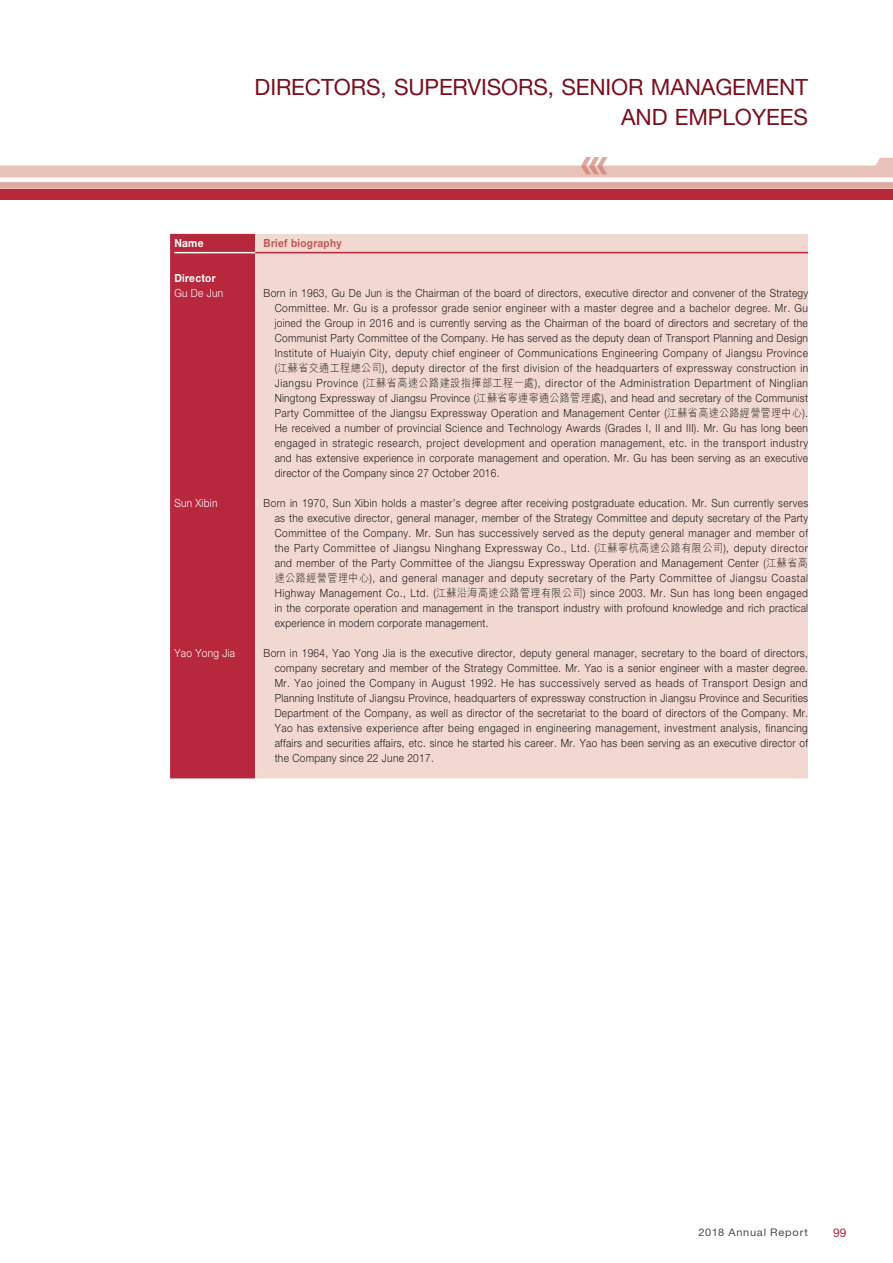
<style>
.page{position:relative;width:893px;height:1263px;background:#fff}
.page>*{position:absolute;margin:0;border:0;box-sizing:border-box;transform-origin:0 0}
.t1{font:22.5px/30px "Helvetica Neue LT Std";letter-spacing:-.005em;color:#79101f;text-align:right}
.t2{font:12px "Helvetica Neue LT Std";color:#b7283c}
.t3{font:300 11.25px/15px "Helvetica Neue LT Std";letter-spacing:.03em;color:#231f20;text-align:justify;scale:.9 1}
.t4{font:300 11.25px "Helvetica Neue LT Std";letter-spacing:.03em;color:#fff;scale:.9 1}
.t5{font:700 11.25px "Helvetica Neue LT Std";letter-spacing:.03em;color:#c35654;scale:.9 1}
.t6{font:700 11.25px "Helvetica Neue LT Std";letter-spacing:.03em;color:#fff;scale:.9 1}
.t7{font:10.5px "Helvetica Neue LT Std";letter-spacing:.07em;color:#4b4c4d;scale:1.05 1}
.s1{font-family:"M Hei HK"}
</style>
<div class="page">
<img style="left:1px;top:157px;width:892px;height:32px">
<div style="left:0;top:189px;width:893px;height:11px;background:#b7283c"></div>
<div style="left:170px;top:234px;width:85px;height:544px;background:#b7283c"></div>
<div style="left:255px;top:234px;width:553px;height:544px;background:#f1d9d1"></div>
<hr style="left:174px;top:252px;width:81px;height:1px;background:#fff">
<hr style="left:255px;top:252px;width:553px;height:1px;background:#b7283c">
<h1 class="t1" style="left:255px;top:71px;width:555px">DIRECTORS, SUPERVISORS, SENIOR MANAGEMENT<br>AND EMPLOYEES</h1>
<p class="t6" style="left:174px;top:236px;width:34px">Name</p>
<p class="t5" style="left:264px;top:236px;width:88px">Brief biography</p>
<p class="t6" style="left:174px;top:271px;width:47px">Director</p>
<p class="t4" style="left:174px;top:286px;width:56px">Gu De Jun</p>
<p class="t3" style="left:275px;top:285px;width:594px;text-indent:-11px">Born in 1963, Gu De Jun is the Chairman of the board of directors, executive director and convener of the Strategy Committee. Mr. Gu is a professor grade senior engineer with a master degree and a bachelor degree. Mr. Gu joined the Group in 2016 and is currently serving as the Chairman of the board of directors and secretary of the Communist Party Committee of the Company. He has served as the deputy dean of Transport Planning and Design Institute of Huaiyin City, deputy chief engineer of Communications Engineering Company of Jiangsu Province (<span class="s1">江蘇省交通工程總公司</span>), deputy director of the first division of the headquarters of expressway construction in Jiangsu Province (<span class="s1">江蘇省高速公路建設指揮部工程一處</span>), director of the Administration Department of Ninglian Ningtong Expressway of Jiangsu Province (<span class="s1">江蘇省寧連寧通公路管理處</span>), and head and secretary of the Communist Party Committee of the Jiangsu Expressway Operation and Management Center (<span class="s1">江蘇省高速公路經營管理中心</span>).<br>He received a number of provincial Science and Technology Awards (Grades I, II and III). Mr. Gu has long been engaged in strategic research, project development and operation management, etc. in the transport industry and has extensive experience in corporate management and operation. Mr. Gu has been serving as an executive director of the Company since 27 October 2016.</p>
<p class="t4" style="left:174px;top:496px;width:49px">Sun Xibin</p>
<p class="t3" style="left:275px;top:495px;width:594px;text-indent:-11px">Born in 1970, Sun Xibin holds a master’s degree after receiving postgraduate education. Mr. Sun currently serves as the executive director, general manager, member of the Strategy Committee and deputy secretary of the Party Committee of the Company. Mr. Sun has successively served as the deputy general manager and member of the Party Committee of Jiangsu Ninghang Expressway Co., Ltd. (<span class="s1">江蘇寧杭高速公路有限公司</span>), deputy director and member of the Party Committee of the Jiangsu Expressway Operation and Management Center (<span class="s1">江蘇省高速公路經營管理中心</span>), and general manager and deputy secretary of the Party Committee of Jiangsu Coastal Highway Management Co., Ltd. (<span class="s1">江蘇沿海高速公路管理有限公司</span>) since 2003. Mr. Sun has long been engaged in the corporate operation and management in the transport industry with profound knowledge and rich practical experience in modern corporate management.</p>
<p class="t4" style="left:174px;top:646px;width:69px">Yao Yong Jia</p>
<p class="t3" style="left:275px;top:645px;width:594px;text-indent:-11px">Born in 1964, Yao Yong Jia is the executive director, deputy general manager, secretary to the board of directors, company secretary and member of the Strategy Committee. Mr. Yao is a senior engineer with a master degree.<br>Mr. Yao joined the Company in August 1992. He has successively served as heads of Transport Design and Planning Institute of Jiangsu Province, headquarters of expressway construction in Jiangsu Province and Securities Department of the Company, as well as director of the secretariat to the board of directors of the Company. Mr.<br>Yao has extensive experience after being engaged in engineering management, investment analysis, financing affairs and securities affairs, etc. since he started his career. Mr. Yao has been serving as an executive director of the Company since 22 June 2017.</p>
<p class="t7" style="left:698px;top:1226px;width:106px">2018 Annual Report</p>
<p class="t2" style="left:833px;top:1225px;width:15px">99</p>
</div>
